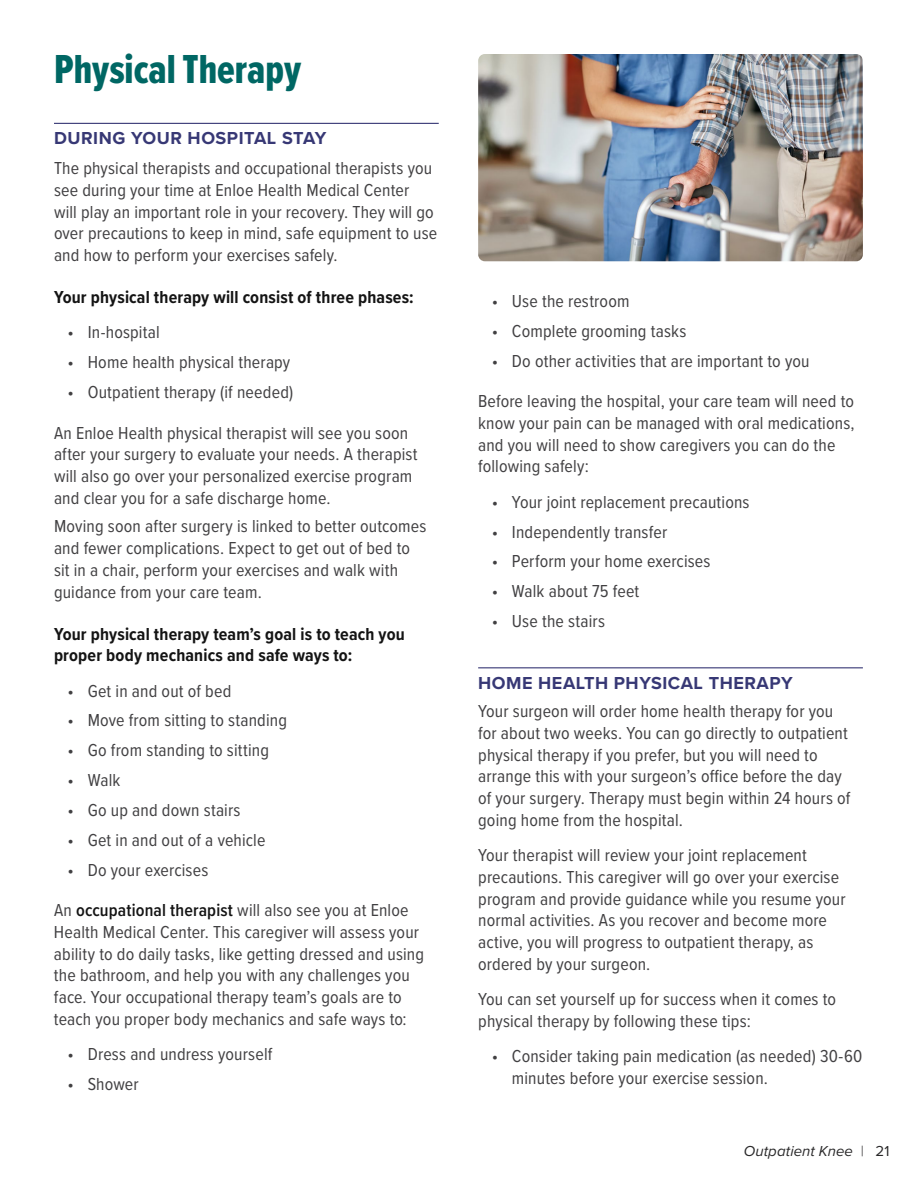
<style>
.page{position:relative;width:918px;height:1188px;background:#fff}
.page>*{position:absolute;margin:0;border:0;box-sizing:border-box;transform-origin:0 0}
.t1{font:42px "Proxima Nova Ex Cn Extrabld";color:#006764}
.t2{font:18px/21.8px "Proxima Nova Cond";letter-spacing:.01em;color:#414042}
.t3{font:700 18px/21.8px "Proxima Nova Cond";letter-spacing:.01em;color:#141414}
.t4{font:700 18px "Proxima Nova";letter-spacing:.03em;color:#373875}
.t5{font:italic 15px "Proxima Nova";letter-spacing:.005em;color:#292829}
.s1{font-weight:600;color:#141414}
.s2{font-weight:300;font-style:normal}
.s3{font-style:normal}
</style>
<div class="page">
<hr style="left:54px;top:123px;width:385px;height:1px;background:#373875">
<hr style="left:478px;top:667px;width:385px;height:1px;background:#373875">
<img style="left:478px;top:54px;width:385px;height:207px">
<h1 class="t1" style="left:54px;top:38px;width:249px">Physical Therapy</h1>
<p class="t4" style="left:54px;top:125px;width:274px">DURING YOUR HOSPITAL STAY</p>
<p class="t2" style="left:54px;top:156px;width:385px">The physical therapists and occupational therapists you see during your time at Enloe Health Medical Center<br>will play an important role in your recovery. They will go over precautions to keep in mind, safe equipment to use and how to perform your exercises safely.</p>
<p class="t3" style="left:54px;top:286px;width:361px">Your physical therapy will consist of three phases:</p>
<p class="t2" style="left:68px;top:321px;width:94px">• In-hospital</p>
<p class="t2" style="left:68px;top:351px;width:224px">• Home health physical therapy</p>
<p class="t2" style="left:68px;top:380px;width:227px">• Outpatient therapy (if needed)</p>
<p class="t2" style="left:54px;top:421px;width:365px">An Enloe Health physical therapist will see you soon after your surgery to evaluate your needs. A therapist will also go over your personalized exercise program and clear you for a safe discharge home.</p>
<p class="t2" style="left:54px;top:515px;width:374px">Moving soon after surgery is linked to better outcomes and fewer complications. Expect to get out of bed to sit in a chair, perform your exercises and walk with guidance from your care team.</p>
<p class="t3" style="left:54px;top:622px;width:352px">Your physical therapy team’s goal is to teach you proper body mechanics and safe ways to:</p>
<p class="t2" style="left:68px;top:679px;width:165px">• Get in and out of bed</p>
<p class="t2" style="left:68px;top:709px;width:221px">• Move from sitting to standing</p>
<p class="t2" style="left:68px;top:739px;width:203px">• Go from standing to sitting</p>
<p class="t2" style="left:68px;top:768px;width:54px">• Walk</p>
<p class="t2" style="left:68px;top:798px;width:175px">• Go up and down stairs</p>
<p class="t2" style="left:68px;top:828px;width:200px">• Get in and out of a vehicle</p>
<p class="t2" style="left:68px;top:858px;width:142px">• Do your exercises</p>
<p class="t2" style="left:54px;top:899px;width:372px">An <span class="s1">occupational therapist</span> will also see you at Enloe Health Medical Center. This caregiver will assess your ability to do daily tasks, like getting dressed and using the bathroom, and help you with any challenges you face. Your occupational therapy team’s goals are to teach you proper body mechanics and safe ways to:</p>
<p class="t2" style="left:67px;top:1043px;width:207px">• Dress and undress yourself</p>
<p class="t2" style="left:67px;top:1072px;width:73px">• Shower</p>
<p class="t2" style="left:492px;top:289px;width:139px">• Use the restroom</p>
<p class="t2" style="left:492px;top:319px;width:196px">• Complete grooming tasks</p>
<p class="t2" style="left:492px;top:349px;width:319px">• Do other activities that are important to you</p>
<p class="t2" style="left:478px;top:390px;width:378px">Before leaving the hospital, your care team will need to know your pain can be managed with oral medications, and you will need to show caregivers you can do the following safely:</p>
<p class="t2" style="left:492px;top:490px;width:259px">• Your joint replacement precautions</p>
<p class="t2" style="left:492px;top:520px;width:177px">• Independently transfer</p>
<p class="t2" style="left:492px;top:550px;width:220px">• Perform your home exercises</p>
<p class="t2" style="left:492px;top:580px;width:149px">• Walk about 75 feet</p>
<p class="t2" style="left:492px;top:609px;width:115px">• Use the stairs</p>
<p class="t4" style="left:478px;top:669px;width:316px">HOME HEALTH PHYSICAL THERAPY</p>
<p class="t2" style="left:478px;top:699px;width:374px">Your surgeon will order home health therapy for you for about two weeks. You can go directly to outpatient physical therapy if you prefer, but you will need to arrange this with your surgeon’s office before the day of your surgery. Therapy must begin within 24 hours of going home from the hospital.</p>
<p class="t2" style="left:478px;top:843px;width:369px">Your therapist will review your joint replacement precautions. This caregiver will go over your exercise program and provide guidance while you resume your normal activities. As you recover and become more active, you will progress to outpatient therapy, as ordered by your surgeon.</p>
<p class="t2" style="left:478px;top:987px;width:359px">You can set yourself up for success when it comes to physical therapy by following these tips:</p>
<p class="t2" style="left:512px;top:1044px;width:352px;text-indent:-20px">• Consider taking pain medication (as needed) 30-60 minutes before your exercise session.</p>
<p class="t5" style="left:744px;top:1140px;width:147px">Outpatient Knee <span class="s2">|</span> <span class="s3">21</span></p>
</div>
